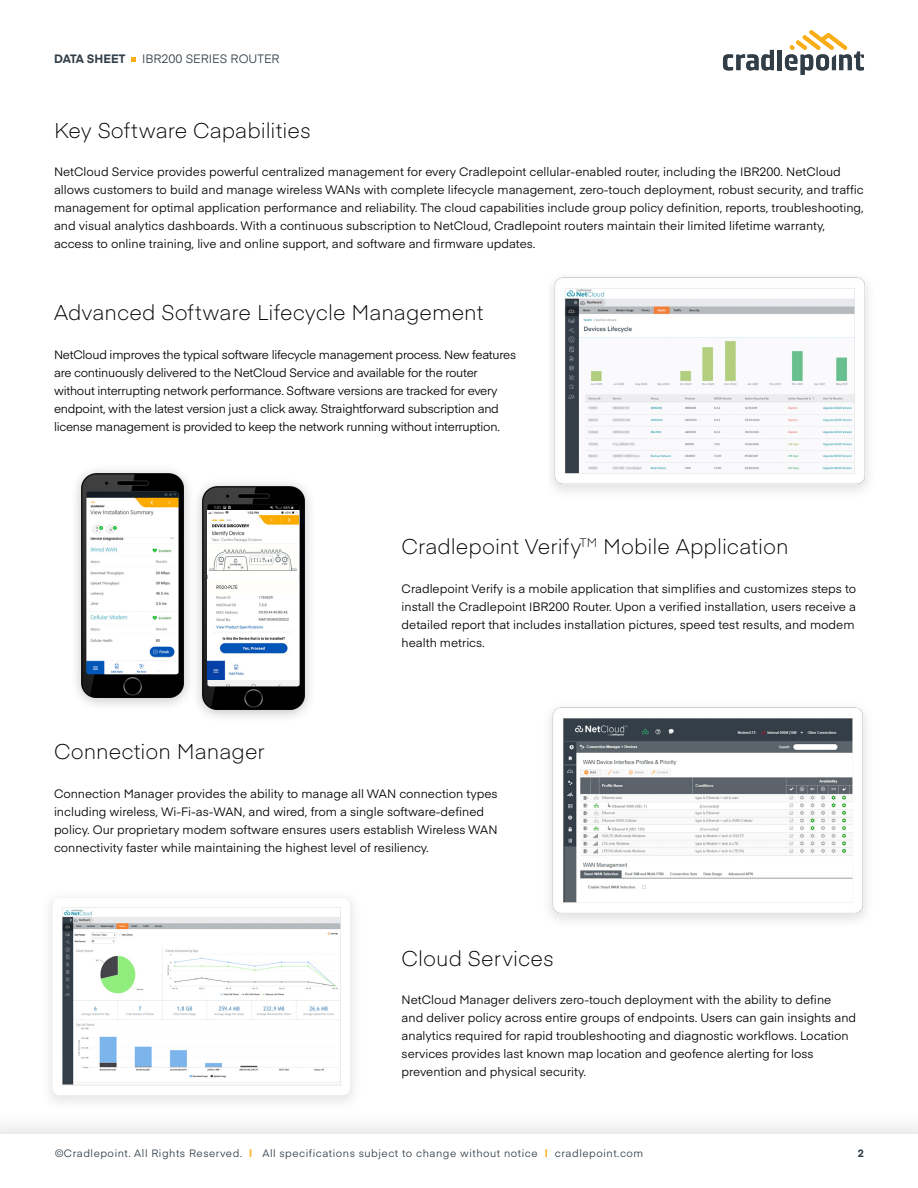
<style>
.page{position:relative;width:918px;height:1188px;background:#fff}
.page>*{position:absolute;margin:0;border:0;box-sizing:border-box;transform-origin:0 0}
.t1{font:300 21px "Eina 01";letter-spacing:.005em;color:#000}
.t2{font:12px/18px "Eina 01";color:#000}
.t3{font:12px/18px "Eina 01";letter-spacing:-.02em;color:#000}
.t4{font:12px "Eina 01";color:#313e48}
.t5{font:700 12px "Eina 01";color:#313e48}
.t6{font:10.5px "Eina 01";letter-spacing:.05em;color:#313e48}
.t7{font:700 10.5px "Eina 01";color:#313e48}
.s1{font-weight:700;color:#fbad18}
</style>
<div class="page">
<div style="left:0;top:1109px;width:918px;height:79px;background:#313e48;opacity:.22"></div>
<div style="left:0;top:1134px;width:918px;height:54px;background:#fff"></div>
<svg style="left:131px;top:57px;width:5px;height:5px"></svg>
<svg style="left:723px;top:50px;width:51px;height:20px"></svg>
<hr style="left:778px;top:50px;width:4px;height:20px;background:#313e48">
<svg style="left:785px;top:30px;width:79px;height:45px"></svg>
<div style="left:70px;top:464px;width:126px;height:248px;background:#000;opacity:.25"></div>
<img style="left:82px;top:474px;width:102px;height:223px">
<div style="left:191px;top:476px;width:125px;height:248px;background:#000;opacity:.25"></div>
<img style="left:202px;top:486px;width:102px;height:224px">
<img style="left:208px;top:511px;width:91px;height:63px">
<img style="left:208px;top:580px;width:91px;height:99px">
<img style="left:551px;top:277px;width:318px;height:215px">
<img style="left:49px;top:897px;width:305px;height:205px">
<img style="left:549px;top:707px;width:317px;height:214px">
<p class="t5" style="left:54px;top:50px;width:73px">DATA SHEET</p>
<p class="t4" style="left:142px;top:50px;width:139px">IBR200 SERIES ROUTER</p>
<h1 class="t1" style="left:54px;top:114px;width:258px">Key Software Capabilities</h1>
<p class="t2" style="left:54px;top:162px;width:811px">NetCloud Service provides powerful centralized management for every Cradlepoint cellular-enabled router, including the IBR200. NetCloud allows customers to build and manage wireless WANs with complete lifecycle management, zero-touch deployment, robust security, and traffic management for optimal application performance and reliability. The cloud capabilities include group policy definition, reports, troubleshooting, and visual analytics dashboards. With a continuous subscription to NetCloud, Cradlepoint routers maintain their limited lifetime warranty, access to online training, live and online support, and software and firmware updates.</p>
<h1 class="t1" style="left:54px;top:297px;width:431px">Advanced Software Lifecycle Management</h1>
<p class="t3" style="left:54px;top:345px;width:464px">NetCloud improves the typical software lifecycle management process. New features are continuously delivered to the NetCloud Service and available for the router without interrupting network performance. Software versions are tracked for every endpoint, with the latest version just a click away. Straightforward subscription and license management is provided to keep the network running without interruption.</p>
<h1 class="t1" style="left:402px;top:531px;width:389px">Cradlepoint Verify<sup>TM</sup> Mobile Application</h1>
<p class="t2" style="left:402px;top:579px;width:456px">Cradlepoint Verify is a mobile application that simplifies and customizes steps to install the Cradlepoint IBR200 Router. Upon a verified installation, users receive a detailed report that includes installation pictures, speed test results, and modem health metrics.</p>
<h1 class="t1" style="left:54px;top:736px;width:212px">Connection Manager</h1>
<p class="t2" style="left:54px;top:783px;width:445px">Connection Manager provides the ability to manage all WAN connection types including wireless, Wi-Fi-as-WAN, and wired, from a single software-defined policy. Our proprietary modem software ensures users establish Wireless WAN connectivity faster while maintaining the highest level of resiliency.</p>
<h1 class="t1" style="left:402px;top:943px;width:154px">Cloud Services</h1>
<p class="t2" style="left:402px;top:990px;width:456px">NetCloud Manager delivers zero-touch deployment with the ability to define<br>and deliver policy across entire groups of endpoints. Users can gain insights and analytics required for rapid troubleshooting and diagnostic workflows. Location services provides last known map location and geofence alerting for loss prevention and physical security.</p>
<p class="t6" style="left:55px;top:1146px;width:590px">©Cradlepoint. All Rights Reserved. <span class="s1">|</span> All specifications subject to change without notice <span class="s1">|</span> cradlepoint.com</p>
<p class="t7" style="left:858px;top:1146px;width:8px">2</p>
</div>
